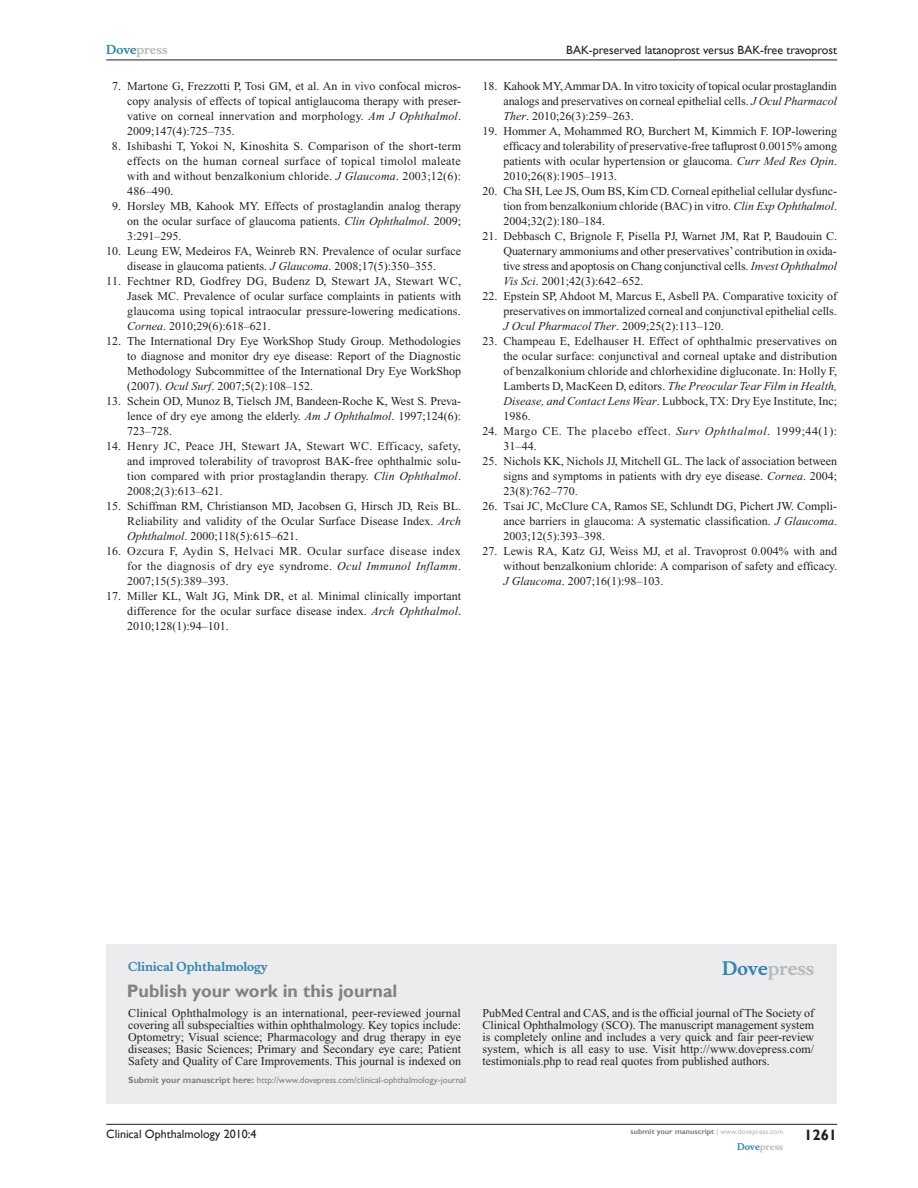
<style>
.page{position:relative;width:918px;height:1188px;background:#fff}
.page>*{position:absolute;margin:0;border:0;box-sizing:border-box;transform-origin:0 0}
.t1{font:700 18px "Gill Sans";color:#808285}
.t2{font:700 18px "Musee";color:#b8b9bc}
.t3{font:700 15px "Gill Sans";color:#231f20}
.t4{font:12px/15px "Times New Roman";color:#231f20;text-align:justify}
.t5{font:12px "Gill Sans";color:#231f20}
.t6{font:12px/15px "Times New Roman";letter-spacing:.04em;color:#231f20}
.t7{font:700 12px "Musee";color:#3485ae}
.t8{font:700 12px "Musee";color:#b8b9bc}
.t9{font:9px "Gill Sans";color:#808285}
.t10{font:700 9px "Musee";color:#b8b9bc}
.t11{font:700 7.5px "Gill Sans";color:#808285}
.s1{color:#3485ae}
.s2{font-style:italic}
.s3{font-weight:700}
.s4{font-weight:400;color:#b8b9bc}
</style>
<div class="page">
<div style="left:106px;top:944px;width:731px;height:159px;background:#ececee"></div>
<hr style="left:106px;top:1124px;width:731px;height:1px;background:#231f20">
<hr style="left:106px;top:60px;width:731px;height:1px;background:#231f20">
<p class="t8" style="left:106px;top:43px;width:63px"><span class="s1">Dove</span>press</p>
<p class="t4" style="left:127px;top:79px;width:335px;text-indent:-15px">7. Martone G, Frezzotti P, Tosi GM, et al. An in vivo confocal micros&shy;copy analysis of effects of topical antiglaucoma therapy with preser&shy;vative on corneal innervation and morphology. <span class="s2">Am J Ophthalmol</span>.<br>2009;147(4):725–735.</p>
<p class="t4" style="left:127px;top:139px;width:335px;text-indent:-15px">8. Ishibashi T, Yokoi N, Kinoshita S. Comparison of the short-term effects on the human corneal surface of topical timolol maleate with and without benzalkonium chloride. <span class="s2">J Glaucoma</span>. 2003;12(6):<br>486–490.</p>
<p class="t4" style="left:127px;top:199px;width:335px;text-indent:-15px">9. Horsley MB, Kahook MY. Effects of prostaglandin analog therapy on the ocular surface of glaucoma patients. <span class="s2">Clin Ophthalmol</span>. 2009; 3:291–295.</p>
<p class="t4" style="left:106px;top:244px;width:356px;text-align:center">10. Leung EW, Medeiros FA, Weinreb RN. Prevalence of ocular surface disease in glaucoma patients. <span class="s2">J Glaucoma</span>. 2008;17(5):350–355.</p>
<p class="t4" style="left:127px;top:274px;width:335px;text-indent:-21px">11. Fechtner RD, Godfrey DG, Budenz D, Stewart JA, Stewart WC, Jasek MC. Prevalence of ocular surface complaints in patients with glaucoma using topical intraocular pressure-lowering medications.<br><span class="s2">Cornea</span>. 2010;29(6):618–621.</p>
<p class="t4" style="left:127px;top:334px;width:335px;text-indent:-21px">12. The International Dry Eye WorkShop Study Group. Methodologies to diagnose and monitor dry eye disease: Report of the Diagnostic Methodology Subcommittee of the International Dry Eye WorkShop (2007). <span class="s2">Ocul Surf</span>. 2007;5(2):108–152.</p>
<p class="t4" style="left:127px;top:394px;width:335px;text-indent:-21px">13. Schein OD, Munoz B, Tielsch JM, Bandeen-Roche K, West S. Preva&shy;lence of dry eye among the elderly. <span class="s2">Am J Ophthalmol</span>. 1997;124(6):<br>723–728.</p>
<p class="t4" style="left:127px;top:439px;width:335px;text-indent:-21px">14. Henry JC, Peace JH, Stewart JA, Stewart WC. Efficacy, safety, and improved tolerability of travoprost BAK-free ophthalmic solu&shy;tion compared with prior prostaglandin therapy. <span class="s2">Clin Ophthalmol</span>.<br>2008;2(3):613–621.</p>
<p class="t4" style="left:127px;top:499px;width:335px;text-indent:-21px">15. Schiffman RM, Christianson MD, Jacobsen G, Hirsch JD, Reis BL.<br>Reliability and validity of the Ocular Surface Disease Index. <span class="s2">Arch Ophthalmol</span>. 2000;118(5):615–621.</p>
<p class="t4" style="left:127px;top:544px;width:335px;text-indent:-21px">16. Ozcura F, Aydin S, Helvaci MR. Ocular surface disease index for the diagnosis of dry eye syndrome. <span class="s2">Ocul Immunol Inflamm</span>.<br>2007;15(5):389–393.</p>
<p class="t4" style="left:127px;top:589px;width:335px;text-indent:-21px">17. Miller KL, Walt JG, Mink DR, et al. Minimal clinically important difference for the ocular surface disease index. <span class="s2">Arch Ophthalmol</span>.<br>2010;128(1):94–101.</p>
<p class="t5" style="left:566px;top:43px;width:273px">BAK-preserved latanoprost versus BAK-free travoprost</p>
<p class="t4" style="left:503px;top:79px;width:335px;text-indent:-21px">18. Kahook MY, Ammar DA. In vitro toxicity of topical ocular prostaglandin analogs and preservatives on corneal epithelial cells. <span class="s2">J Ocul Pharmacol Ther</span>. 2010;26(3):259–263.</p>
<p class="t4" style="left:503px;top:124px;width:335px;text-indent:-21px">19. Hommer A, Mohammed RO, Burchert M, Kimmich F. IOP-lowering efficacy and tolerability of preservative-free tafluprost 0.0015% among patients with ocular hypertension or glaucoma. <span class="s2">Curr Med Res Opin</span>.<br>2010;26(8):1905–1913.</p>
<p class="t4" style="left:503px;top:184px;width:335px;text-indent:-21px">20. Cha SH, Lee JS, Oum BS, Kim CD. Corneal epithelial cellular dysfunc&shy;tion from benzalkonium chloride (BAC) in vitro. <span class="s2">Clin Exp Ophthalmol</span>.<br>2004;32(2):180–184.</p>
<p class="t4" style="left:503px;top:229px;width:335px;text-indent:-21px">21. Debbasch C, Brignole F, Pisella PJ, Warnet JM, Rat P, Baudouin C.<br>Quaternary ammoniums and other preservatives’ contribution in oxida&shy;tive stress and apoptosis on Chang conjunctival cells. <span class="s2">Invest Ophthalmol Vis Sci</span>. 2001;42(3):642–652.</p>
<p class="t4" style="left:503px;top:289px;width:335px;text-indent:-21px">22. Epstein SP, Ahdoot M, Marcus E, Asbell PA. Comparative toxicity of preservatives on immortalized corneal and conjunctival epithelial cells.<br><span class="s2">J Ocul Pharmacol Ther</span>. 2009;25(2):113–120.</p>
<p class="t4" style="left:503px;top:334px;width:335px;text-indent:-21px">23. Champeau E, Edelhauser H. Effect of ophthalmic preservatives on the ocular surface: conjunctival and corneal uptake and distribution of benzalkonium chloride and chlorhexidine digluconate. In: Holly F, Lamberts D, MacKeen D, editors. <span class="s2">The Preocular Tear Film in Health, Disease, and Contact Lens Wear</span>. Lubbock, TX: Dry Eye Institute, Inc; 1986.</p>
<p class="t6" style="left:503px;top:424px;width:335px;text-indent:-21px">24. Margo CE. The placebo effect. <span class="s2">Surv Ophthalmol</span>. 1999;44(1):<br>31–44.</p>
<p class="t4" style="left:503px;top:454px;width:335px;text-indent:-21px">25. Nichols KK, Nichols JJ, Mitchell GL. The lack of association between signs and symptoms in patients with dry eye disease. <span class="s2">Cornea</span>. 2004; 23(8):762–770.</p>
<p class="t4" style="left:503px;top:499px;width:335px;text-indent:-21px">26. Tsai JC, McClure CA, Ramos SE, Schlundt DG, Pichert JW. Compli&shy;ance barriers in glaucoma: A systematic classification. <span class="s2">J Glaucoma</span>.<br>2003;12(5):393–398.</p>
<p class="t4" style="left:503px;top:544px;width:335px;text-indent:-21px">27. Lewis RA, Katz GJ, Weiss MJ, et al. Travoprost 0.004% with and without benzalkonium chloride: A comparison of safety and efficacy.<br><span class="s2">J Glaucoma</span>. 2007;16(1):98–103.</p>
<p class="t7" style="left:128px;top:959px;width:141px">Clinical Ophthalmology</p>
<h1 class="t1" style="left:127px;top:980px;width:272px">Publish your work in this journal</h1>
<h1 class="t2" style="left:722px;top:958px;width:94px"><span class="s1">Dove</span>press</h1>
<p class="t4" style="left:128px;top:1007px;width:334px;line-height:12px">Clinical Ophthalmology is an international, peer-reviewed journal covering all subspecialties within ophthalmology. Key topics include:<br>Optometry; Visual science; Pharmacology and drug therapy in eye diseases; Basic Sciences; Primary and Secondary eye care; Patient Safety and Quality of Care Improvements. This journal is indexed on</p>
<p class="t4" style="left:482px;top:1007px;width:333px;line-height:12px">PubMed Central and CAS, and is the official journal of The Society of Clinical Ophthalmology (SCO). The manuscript management system is completely online and includes a very quick and fair peer-review system, which is all easy to use. Visit http://www.dovepress.com/ testimonials.php to read real quotes from published authors.</p>
<p class="t9" style="left:128px;top:1075px;width:339px"><span class="s3">Submit your manuscript here:</span> http://www.dovepress.com/clinical-ophthalmology-journal</p>
<p class="t5" style="left:106px;top:1127px;width:152px">Clinical Ophthalmology 2010:4</p>
<p class="t11" style="left:631px;top:1127px;width:154px">submit your manuscript <span class="s4">| www.dovepress.com</span></p>
<p class="t10" style="left:737px;top:1141px;width:48px"><span class="s1">Dove</span>press</p>
<p class="t3" style="left:804px;top:1126px;width:35px">1261</p>
</div>
